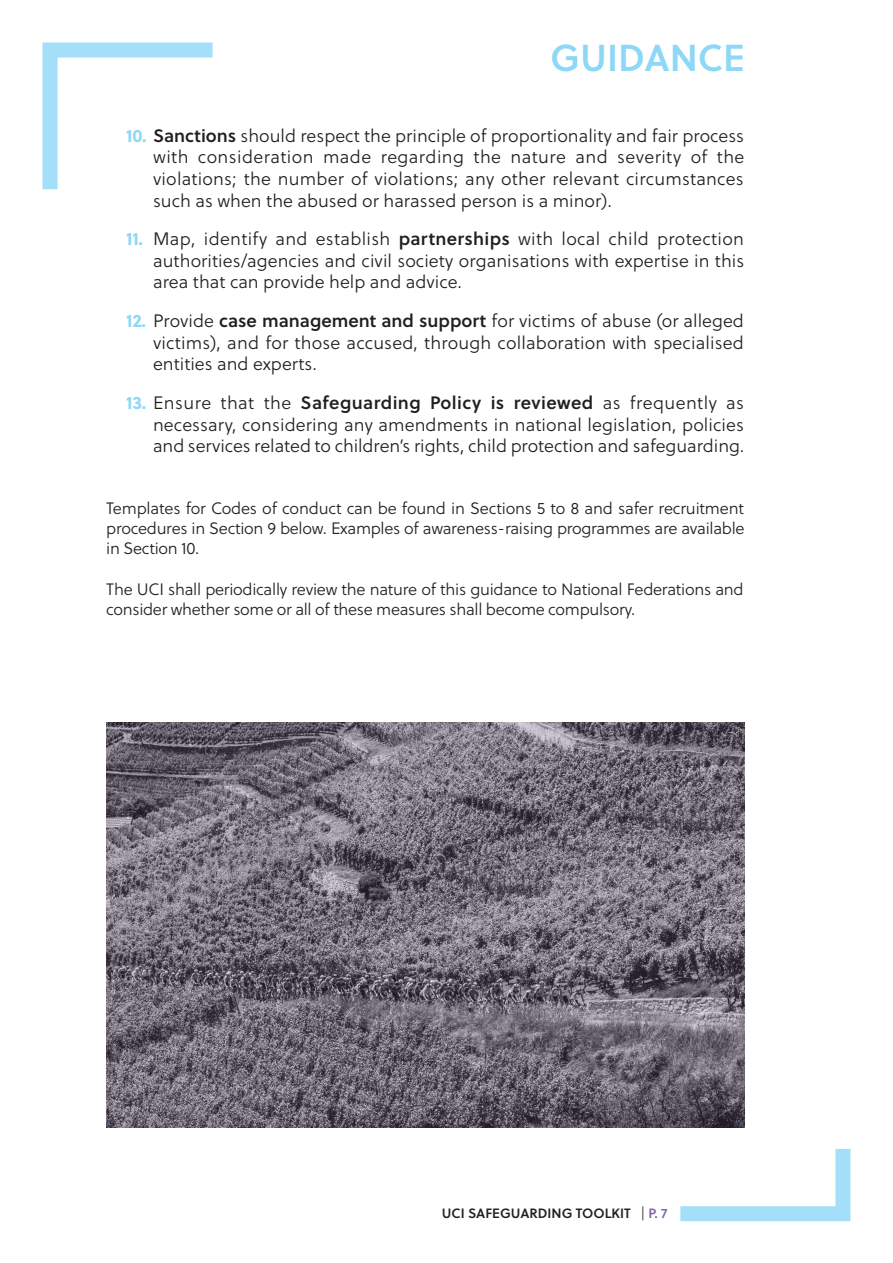
<style>
.page{position:relative;width:893px;height:1263px;background:#fff}
.page>*{position:absolute;margin:0;border:0;box-sizing:border-box;transform-origin:0 0}
.t1{font:37.5px "Soleil Sb";color:#8dd7f7}
.t2{font:300 18px/21.6px "Soleil";color:#231f20;text-align:justify}
.t3{font:300 16.5px/19.8px "Soleil";letter-spacing:-.02em;color:#231f20;text-align:justify}
.t4{font:13.5px "Soleil Sb";color:#231f20}
.s1{font-weight:700;color:#8dd7f7}
.s2{font-family:"Soleil Sb";font-weight:400}
.s3{font-family:"Soleil";font-weight:300}
.s4{color:#8263a8}
</style>
<div class="page">
<svg style="left:680px;top:1149px;width:171px;height:73px"></svg>
<svg style="left:42px;top:42px;width:171px;height:148px"></svg>
<img style="left:106px;top:723px;width:638px;height:405px">
<p class="t1" style="left:550px;top:29px;width:196px">GUIDANCE</p>
<p class="t2" style="left:153px;top:125px;width:593px;text-indent:-27px"><span class="s1">10.</span> <span class="s2">Sanctions</span> should respect the principle of proportionality and fair process with consideration made regarding the nature and severity of the violations; the number of violations; any other relevant circumstances such as when the abused or harassed person is a minor).</p>
<p class="t2" style="left:153px;top:228px;width:593px;text-indent:-27px"><span class="s1">11.</span> Map, identify and establish <span class="s2">partnerships</span> with local child protection authorities/agencies and civil society organisations with expertise in this area that can provide help and advice.</p>
<p class="t2" style="left:153px;top:310px;width:592px;text-indent:-27px"><span class="s1">12.</span> Provide <span class="s2">case management and support</span> for victims of abuse (or alleged victims), and for those accused, through collaboration with specialised entities and experts.</p>
<p class="t2" style="left:153px;top:392px;width:593px;text-indent:-27px"><span class="s1">13.</span> Ensure that the <span class="s2">Safeguarding Policy is reviewed</span> as frequently as necessary, considering any amendments in national legislation, policies and services related to children’s rights, child protection and safeguarding.</p>
<p class="t3" style="left:106px;top:499px;width:640px">Templates for Codes of conduct can be found in Sections 5 to 8 and safer recruitment procedures in Section 9 below. Examples of awareness-raising programmes are available in Section 10.</p>
<p class="t3" style="left:106px;top:579px;width:639px">The UCI shall periodically review the nature of this guidance to National Federations and consider whether some or all of these measures shall become compulsory.</p>
<p class="t4" style="left:442px;top:1203px;width:227px">UCI SAFEGUARDING TOOLKIT <span class="s3">|</span> <span class="s4">P. 7</span></p>
</div>
